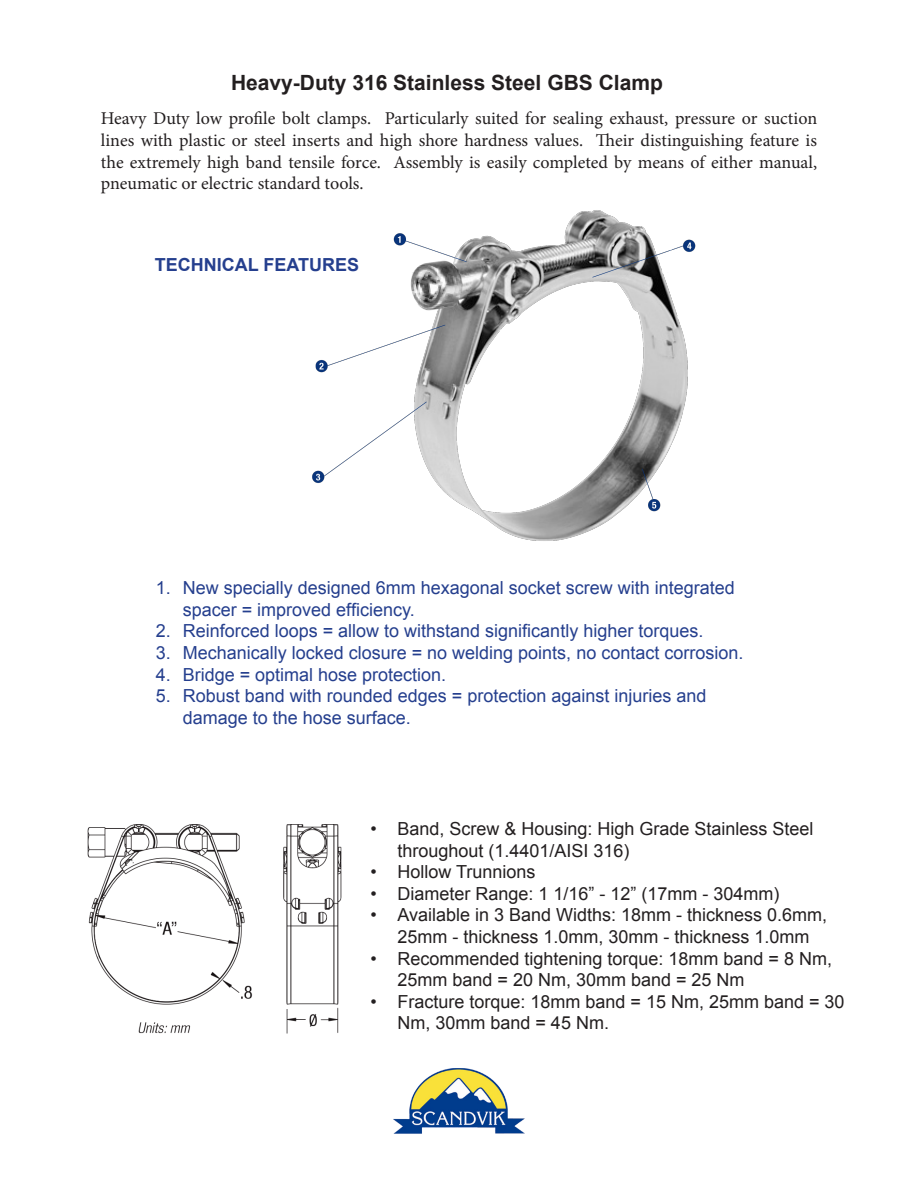
<style>
.page{position:relative;width:918px;height:1188px;background:#fff}
.page>*{position:absolute;margin:0;border:0;box-sizing:border-box;transform-origin:0 0}
.t1{font:700 21px "Arial";color:#231f20}
.t2{font:18px/21.6px "Arial";color:#231f20}
.t3{font:18px/21.6px "Arial";color:#253f8e}
.t4{font:18px/21.6px "Minion Pro";letter-spacing:-.005em;color:#231f20;text-align:justify}
.t5{font:700 18px "Arial";color:#253f8e}
</style>
<div class="page">
<img style="left:87px;top:824px;width:255px;height:210px">
<img style="left:312px;top:210px;width:384px;height:331px">
<img style="left:393px;top:1068px;width:132px;height:66px">
<p class="t1" style="left:231px;top:69px;width:433px">Heavy-Duty 316 Stainless Steel GBS Clamp</p>
<p class="t4" style="left:101px;top:108px;width:718px">Heavy Duty low profile bolt clamps. Particularly suited for sealing exhaust, pressure or suction lines with plastic or steel inserts and high shore hardness values. Their distinguishing feature is the extremely high band tensile force. Assembly is easily completed by means of either manual, pneumatic or electric standard tools.</p>
<p class="t5" style="left:155px;top:253px;width:206px">TECHNICAL FEATURES</p>
<p class="t3" style="left:183px;top:577px;width:554px;text-indent:-27px">1. New specially designed 6mm hexagonal socket screw with integrated spacer = improved efficiency.</p>
<p class="t3" style="left:156px;top:620px;width:549px">2. Reinforced loops = allow to withstand significantly higher torques.</p>
<p class="t3" style="left:156px;top:642px;width:589px">3. Mechanically locked closure = no welding points, no contact corrosion.</p>
<p class="t3" style="left:156px;top:664px;width:292px">4. Bridge = optimal hose protection.</p>
<p class="t3" style="left:183px;top:685px;width:525px;text-indent:-27px">5. Robust band with rounded edges = protection against injuries and damage to the hose surface.</p>
<p class="t2" style="left:397px;top:818px;width:418px;text-indent:-27px">• Band, Screw &amp; Housing: High Grade Stainless Steel throughout (1.4401/AISI 316)</p>
<p class="t2" style="left:370px;top:861px;width:167px">• Hollow Trunnions</p>
<p class="t2" style="left:370px;top:883px;width:411px">• Diameter Range: 1 1/16” - 12” (17mm - 304mm)</p>
<p class="t2" style="left:370px;top:905px;width:458px;text-align:center">• Available in 3 Band Widths: 18mm - thickness 0.6mm,<br>25mm - thickness 1.0mm, 30mm - thickness 1.0mm</p>
<p class="t2" style="left:397px;top:948px;width:436px;text-indent:-27px">• Recommended tightening torque: 18mm band = 8 Nm,<br>25mm band = 20 Nm, 30mm band = 25 Nm</p>
<p class="t2" style="left:397px;top:991px;width:449px;text-indent:-27px">• Fracture torque: 18mm band = 15 Nm, 25mm band = 30<br>Nm, 30mm band = 45 Nm.</p>
</div>
